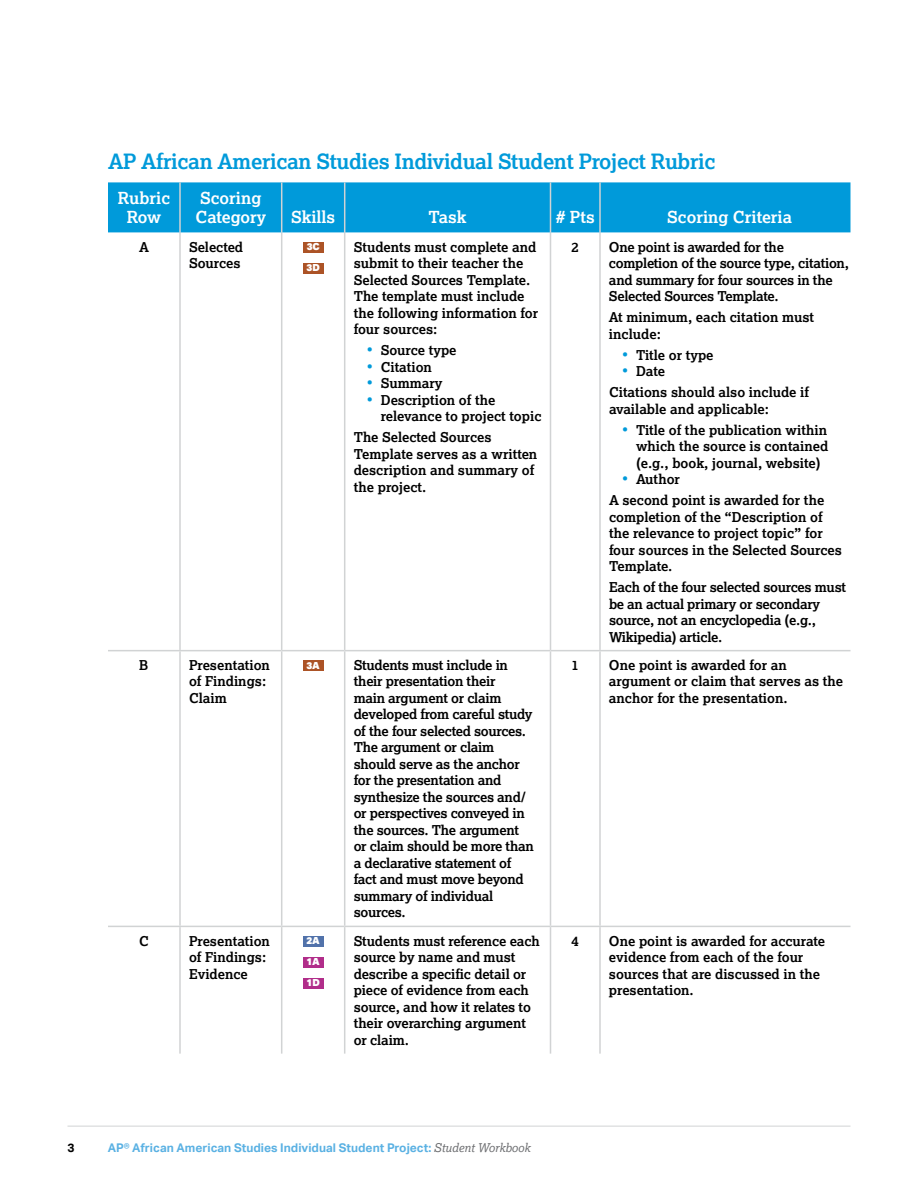
<style>
.page{position:relative;width:918px;height:1188px;background:#fff}
.page>*{position:absolute;margin:0;border:0;box-sizing:border-box;transform-origin:0 0}
.t1{font:700 21px "Lexia";letter-spacing:-.015em;color:#009ada}
.t2{font:700 16.5px/19.5px "Lexia";color:#fff;text-align:center}
.t3{font:700 13.5px/16.5px "Lexia";letter-spacing:-.01em;color:#000}
.t4{font:700 12px "Aktiv Grotesk";color:#5ab1e3}
.t5{font:700 12px "Aktiv Grotesk";color:#000}
.t6{font:900 9.75px/21px "Aktiv Grotesk";color:#fff}
.s1{font-family:"Aktiv Grotesk";font-weight:400;font-size:15px;color:#009ada}
.s2{font-family:"Lexia";font-weight:400;font-style:italic;color:#6d6e71}
</style>
<div class="page">
<hr style="left:68px;top:1126px;width:782px;height:1px;background:#d1d3d4">
<div style="left:108px;top:182px;width:742px;height:50px;background:#009ada"></div>
<hr style="left:179px;top:182px;width:2px;height:50px;background:#d1d3d4">
<hr style="left:281px;top:182px;width:1px;height:50px;background:#d1d3d4">
<hr style="left:344px;top:182px;width:1px;height:50px;background:#d1d3d4">
<hr style="left:550px;top:182px;width:1px;height:50px;background:#d1d3d4">
<hr style="left:599px;top:182px;width:2px;height:50px;background:#d1d3d4">
<hr style="left:179px;top:232px;width:2px;height:418px;background:#d1d3d4">
<hr style="left:281px;top:232px;width:1px;height:418px;background:#d1d3d4">
<hr style="left:344px;top:232px;width:1px;height:418px;background:#d1d3d4">
<hr style="left:550px;top:232px;width:1px;height:418px;background:#d1d3d4">
<hr style="left:599px;top:232px;width:2px;height:418px;background:#d1d3d4">
<hr style="left:179px;top:651px;width:2px;height:275px;background:#d1d3d4">
<hr style="left:281px;top:651px;width:1px;height:275px;background:#d1d3d4">
<hr style="left:344px;top:651px;width:1px;height:275px;background:#d1d3d4">
<hr style="left:550px;top:651px;width:1px;height:275px;background:#d1d3d4">
<hr style="left:599px;top:651px;width:2px;height:275px;background:#d1d3d4">
<hr style="left:179px;top:927px;width:2px;height:127px;background:#d1d3d4">
<hr style="left:281px;top:927px;width:1px;height:127px;background:#d1d3d4">
<hr style="left:344px;top:927px;width:1px;height:127px;background:#d1d3d4">
<hr style="left:550px;top:927px;width:1px;height:127px;background:#d1d3d4">
<hr style="left:599px;top:927px;width:2px;height:127px;background:#d1d3d4">
<hr style="left:108px;top:650px;width:72px;height:1px;background:#d1d3d4">
<hr style="left:180px;top:650px;width:102px;height:1px;background:#d1d3d4">
<hr style="left:282px;top:650px;width:63px;height:1px;background:#d1d3d4">
<hr style="left:345px;top:650px;width:205px;height:1px;background:#d1d3d4">
<hr style="left:550px;top:650px;width:50px;height:1px;background:#d1d3d4">
<hr style="left:600px;top:650px;width:250px;height:1px;background:#d1d3d4">
<hr style="left:108px;top:926px;width:72px;height:1px;background:#d1d3d4">
<hr style="left:180px;top:926px;width:102px;height:1px;background:#d1d3d4">
<hr style="left:282px;top:926px;width:63px;height:1px;background:#d1d3d4">
<hr style="left:345px;top:926px;width:205px;height:1px;background:#d1d3d4">
<hr style="left:550px;top:926px;width:50px;height:1px;background:#d1d3d4">
<hr style="left:600px;top:926px;width:250px;height:1px;background:#d1d3d4">
<div style="left:303px;top:242px;width:21px;height:11px;background:#ac5326"></div>
<div style="left:303px;top:263px;width:21px;height:11px;background:#ac5326"></div>
<div style="left:303px;top:660px;width:21px;height:11px;background:#ac5326"></div>
<div style="left:303px;top:936px;width:21px;height:11px;background:#5172aa"></div>
<div style="left:303px;top:957px;width:21px;height:11px;background:#b12d8a"></div>
<div style="left:303px;top:978px;width:21px;height:11px;background:#b12d8a"></div>
<h3 class="t1" style="left:108px;top:148px;width:609px">AP African American Studies Individual Student Project Rubric</h3>
<p class="t2" style="left:118px;top:188px;width:54px">Rubric<br>Row</p>
<p class="t2" style="left:195px;top:188px;width:72px;text-align:left">Scoring<br>Category</p>
<p class="t2" style="left:291px;top:207px;width:46px">Skills</p>
<p class="t2" style="left:429px;top:207px;width:39px">Task</p>
<p class="t2" style="left:556px;top:207px;width:41px"># Pts</p>
<p class="t2" style="left:667px;top:207px;width:126px">Scoring Criteria</p>
<p class="t3" style="left:139px;top:238px;width:11px">A</p>
<p class="t3" style="left:189px;top:238px;width:56px">Selected<br>Sources</p>
<p class="t6" style="left:307px;top:236px;width:15px">3C<br>3D</p>
<p class="t3" style="left:354px;top:238px;width:186px">Students must complete and submit to their teacher the<br>Selected Sources Template.<br>The template must include the following information for four sources:</p>
<p class="t3" style="left:367px;top:342px;width:91px"><span class="s1">•</span> Source type</p>
<p class="t3" style="left:367px;top:358px;width:66px"><span class="s1">•</span> Citation</p>
<p class="t3" style="left:367px;top:375px;width:77px"><span class="s1">•</span> Summary</p>
<p class="t3" style="left:381px;top:391px;width:162px;text-indent:-14px"><span class="s1">•</span> Description of the relevance to project topic</p>
<p class="t3" style="left:354px;top:429px;width:185px">The Selected Sources<br>Template serves as a written description and summary of the project.</p>
<p class="t3" style="left:572px;top:238px;width:9px">2</p>
<p class="t3" style="left:609px;top:238px;width:241px">One point is awarded for the completion of the source type, citation, and summary for four sources in the<br>Selected Sources Template.</p>
<p class="t3" style="left:609px;top:309px;width:207px">At minimum, each citation must include:</p>
<p class="t3" style="left:622px;top:346px;width:93px"><span class="s1">•</span> Title or type</p>
<p class="t3" style="left:622px;top:363px;width:44px"><span class="s1">•</span> Date</p>
<p class="t3" style="left:609px;top:384px;width:202px">Citations should also include if available and applicable:</p>
<p class="t3" style="left:636px;top:421px;width:194px;text-align:justify;text-indent:-14px"><span class="s1">•</span> Title of the publication within which the source is contained (e.g., book, journal, website)</p>
<p class="t3" style="left:622px;top:471px;width:59px"><span class="s1">•</span> Author</p>
<p class="t3" style="left:609px;top:492px;width:234px">A second point is awarded for the completion of the “Description of the relevance to project topic” for four sources in the Selected Sources<br>Template.</p>
<p class="t3" style="left:609px;top:579px;width:239px">Each of the four selected sources must be an actual primary or secondary source, not an encyclopedia (e.g.,<br>Wikipedia) article.</p>
<p class="t3" style="left:139px;top:656px;width:11px">B</p>
<p class="t3" style="left:189px;top:656px;width:83px">Presentation of Findings:<br>Claim</p>
<p class="t6" style="left:307px;top:654px;width:15px">3A</p>
<p class="t3" style="left:354px;top:656px;width:182px">Students must include in their presentation their<br>main argument or claim developed from careful study of the four selected sources.<br>The argument or claim should serve as the anchor for the presentation and synthesize the sources and/ or perspectives conveyed in the sources. The argument or claim should be more than a declarative statement of fact and must move beyond summary of individual sources.</p>
<p class="t3" style="left:572px;top:656px;width:9px">1</p>
<p class="t3" style="left:609px;top:656px;width:236px">One point is awarded for an argument or claim that serves as the anchor for the presentation.</p>
<p class="t3" style="left:139px;top:932px;width:11px">C</p>
<p class="t3" style="left:189px;top:932px;width:83px">Presentation of Findings:<br>Evidence</p>
<p class="t6" style="left:307px;top:930px;width:15px;text-align:justify">2A 1A 1D</p>
<p class="t3" style="left:354px;top:932px;width:188px">Students must reference each source by name and must describe a specific detail or piece of evidence from each source, and how it relates to their overarching argument or claim.</p>
<p class="t3" style="left:572px;top:932px;width:9px">4</p>
<p class="t3" style="left:609px;top:932px;width:218px">One point is awarded for accurate evidence from each of the four sources that are discussed in the presentation.</p>
<p class="t5" style="left:68px;top:1141px;width:9px">3</p>
<p class="t4" style="left:108px;top:1141px;width:424px">AP® African American Studies Individual Student Project: <span class="s2">Student Workbook</span></p>
</div>
